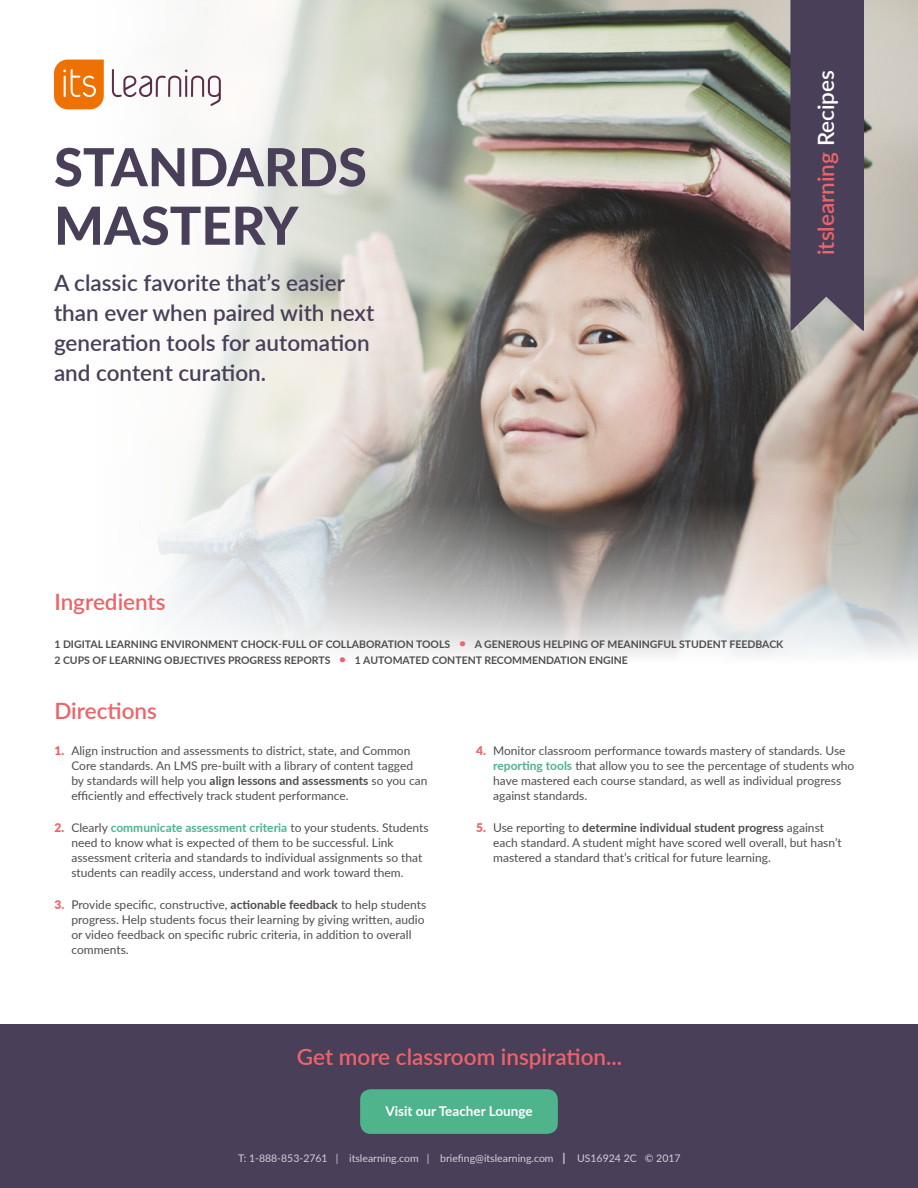
<style>
.page{position:relative;width:918px;height:1188px;background:#fff}
.page>*{position:absolute;margin:0;border:0;box-sizing:border-box;transform-origin:0 0}
.t1{font:800 52.5px/58.5px "Lato";color:#493f59}
.t2{font:600 22.5px/30px "Lato";color:#493f59}
.t3{font:600 22.5px "Lato";color:#ec646a}
.t4{font:700 13.5px "Lato";color:#fff}
.t5{font:12px/15px "Lato";color:#514d4c}
.t6{font:700 10.5px/16.5px "Lato";color:#514d4c}
.t7{font:10.5px "Lato";color:#d7ceda}
.s1{color:#fff}
.s2{font-size:12px;color:#ec646a}
.s3{font-weight:900;color:#ec646a}
.s4{font-weight:700}
.s5{font-weight:700;color:#4fb38c}
.s6{font-weight:700;font-size:12px}
</style>
<div class="page">
<img style="left:64px;top:0;width:854px;height:501px">
<svg style="left:157px;top:501px;width:761px;height:155px;background:#c0bfbe"></svg>
<svg style="left:790px;top:0;width:74px;height:331px;background:#4f465e"></svg>
<svg style="left:54px;top:60px;width:50px;height:49px;background:#f08525"></svg>
<svg style="left:112px;top:69px;width:109px;height:37px"></svg>
<div style="left:0;top:1025px;width:918px;height:163px;background:#493f59"></div>
<div style="left:360px;top:1089px;width:198px;height:45px;background:#4fb38c;border-radius:11px"></div>
<h1 class="t1" style="left:54px;top:136px;width:314px">STANDARDS<br>MASTERY</h1>
<h2 class="t2" style="left:54px;top:267px;width:322px">A classic favorite that’s easier than ever when paired with next generation tools for automation and content curation.</h2>
<h2 class="t3" style="left:810px;top:255px;width:187px;rotate:-90deg">itslearning <span class="s1">Recipes</span></h2>
<h2 class="t3" style="left:54px;top:585px;width:113px">Ingredients</h2>
<p class="t6" style="left:54px;top:635px;width:731px">1 DIGITAL LEARNING ENVIRONMENT CHOCK-FULL OF COLLABORATION TOOLS <span class="s2">•</span> A GENEROUS HELPING OF MEANINGFUL STUDENT FEEDBACK<br>2 CUPS OF LEARNING OBJECTIVES PROGRESS REPORTS <span class="s2">•</span> 1 AUTOMATED CONTENT RECOMMENDATION ENGINE</p>
<h2 class="t3" style="left:54px;top:694px;width:104px">Directions</h2>
<p class="t5" style="left:71px;top:743px;width:358px;text-indent:-17px"><span class="s3">1.</span> Align instruction and assessments to district, state, and Common Core standards. An LMS pre-built with a library of content tagged by standards will help you <span class="s4">align lessons and assessments</span> so you can efficiently and effectively track student performance.</p>
<p class="t5" style="left:71px;top:820px;width:359px;text-indent:-17px"><span class="s3">2.</span> Clearly <span class="s5">communicate assessment criteria</span> to your students. Students need to know what is expected of them to be successful. Link assessment criteria and standards to individual assignments so that students can readily access, understand and work toward them.</p>
<p class="t5" style="left:71px;top:897px;width:356px;text-indent:-17px"><span class="s3">3.</span> Provide specific, constructive, <span class="s4">actionable feedback</span> to help students progress. Help students focus their learning by giving written, audio or video feedback on specific rubric criteria, in addition to overall comments.</p>
<p class="t5" style="left:493px;top:742px;width:363px;text-indent:-17px"><span class="s3">4.</span> Monitor classroom performance towards mastery of standards. Use <span class="s5">reporting tools</span> that allow you to see the percentage of students who have mastered each course standard, as well as individual progress against standards.</p>
<p class="t5" style="left:493px;top:819px;width:350px;text-indent:-17px"><span class="s3">5.</span> Use reporting to <span class="s4">determine individual student progress</span> against each standard. A student might have scored well overall, but hasn’t mastered a standard that’s critical for future learning.</p>
<h2 class="t3" style="left:297px;top:1041px;width:327px">Get more classroom inspiration...</h2>
<p class="t4" style="left:385px;top:1101px;width:149px">Visit our Teacher Lounge</p>
<p class="t7" style="left:238px;top:1151px;width:444px">T: 1-888-853-2761 | itslearning.com | briefing@itslearning.com <span class="s6">|</span> US16924 2C © 2017</p>
</div>
